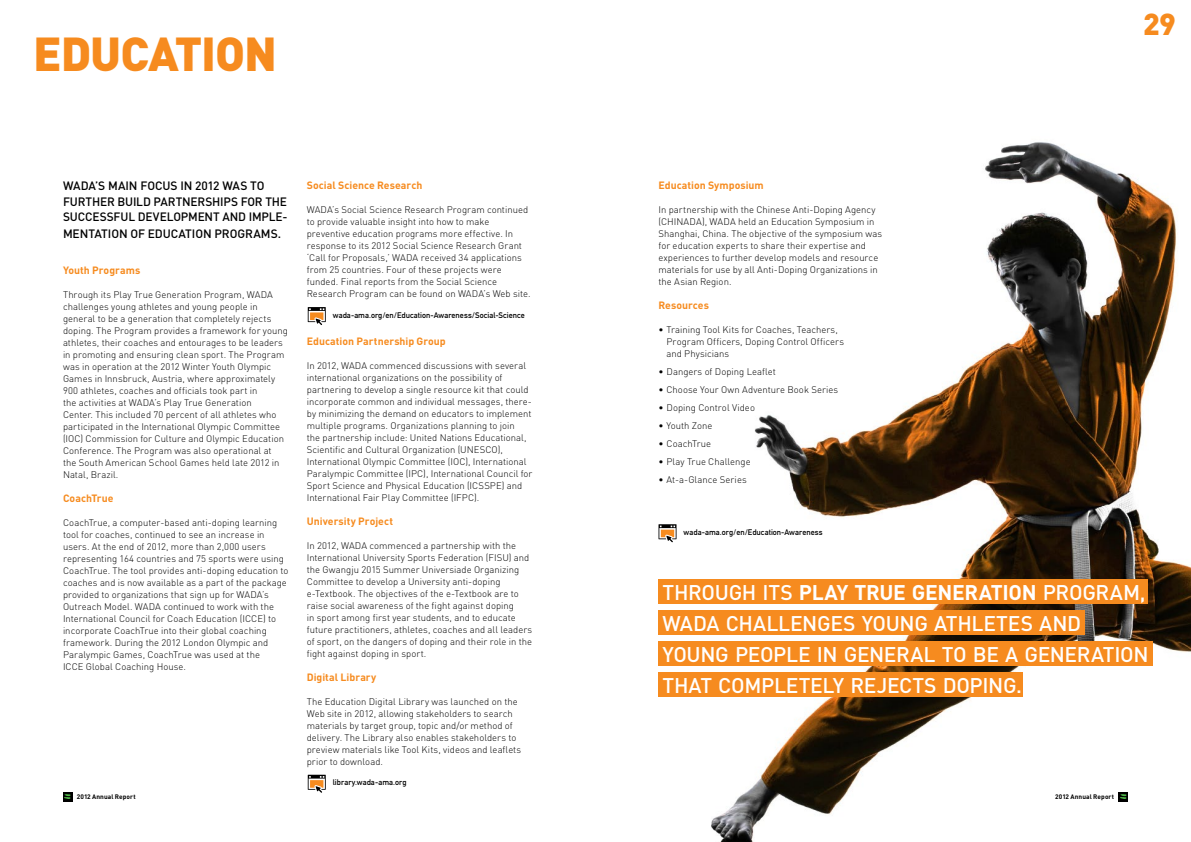
<style>
.page{position:relative;width:1191px;height:842px;background:#fff}
.page>*{position:absolute;margin:0;border:0;box-sizing:border-box;transform-origin:0 0}
.t1{font:900 47px "DIN";color:#f68b1f}
.t2{font:900 30px "DIN";color:#f68b1f}
.t3{font:500 21px/31px "DIN";letter-spacing:-.015em;color:#fff}
.t4{font:500 12px/15.7px "DIN";letter-spacing:-.01em;color:#000}
.t5{font:700 10.5px "DIN";color:#f68b1f}
.t6{font:300 9.5px/12px "DIN";letter-spacing:.005em;color:#000}
.t7{font:8px "DIN Mittelschrift";letter-spacing:.005em;color:#000}
.t8{font:700 6.5px "DIN";letter-spacing:.015em;color:#000}
.s1{font-weight:700}
</style>
<div class="page">
<img style="left:687px;top:142px;width:504px;height:700px">
<svg style="left:658px;top:524px;width:18px;height:18px"></svg>
<div style="left:658px;top:580px;width:489px;height:24px;background:#f68b1f"></div>
<div style="left:658px;top:673px;width:365px;height:24px;background:#f68b1f"></div>
<div style="left:658px;top:642px;width:494px;height:24px;background:#f68b1f"></div>
<div style="left:658px;top:611px;width:426px;height:24px;background:#f68b1f"></div>
<svg style="left:308px;top:307px;width:18px;height:18px"></svg>
<svg style="left:308px;top:775px;width:18px;height:18px"></svg>
<svg style="left:1119px;top:792px;width:9px;height:9px"></svg>
<svg style="left:1119px;top:794px;width:7px;height:5px"></svg>
<div style="left:63px;top:792px;width:9px;height:9px;background:#000"></div>
<svg style="left:64px;top:794px;width:7px;height:5px"></svg>
<h1 class="t1" style="left:33px;top:23px;width:30px">EDUCA</h1>
<h1 class="t1" style="left:175px;top:23px;width:104px">TION</h1>
<p class="t4" style="left:63px;top:177px;width:226px">WADA’S MAIN FOCUS IN 2012 WAS TO<br>FU RTHER BU ILD PARTNERSHIPS FOR THE<br>SUCC</p>
<p class="t4" style="left:63px;top:209px;width:226px;line-height:16.1px;text-indent:29px">ESSFU L DEVELOPMENT AND IMPLE-<br>MENTATION OF EDUC</p>
<p class="t4" style="left:178px;top:225px;width:104px">ATION PROGRAMS.</p>
<p class="t5" style="left:63px;top:263px;width:79px">Youth Programs</p>
<p class="t6" style="left:63px;top:288px;width:226px">Through its Play True Generation Program, WADA challenges young athletes and young people in general to be a generation that completely rejects doping. The Program provides a framework for young athletes, their coaches and entourages to be leaders in promoting and ensuring clean sport. The Program was in operation at the 2012 Winter Youth Olympic Games in Innsbruck, Austria, where approximately 900 athletes, coaches and officials took part in<br>the activities at WADA’s Play True Generation<br>Center. This included 70 percent of all athletes who participated in the International Olympic Committee (IOC) Commission for Culture and Olympic Education Conference. The Program was also operational at<br>the South American School Games held late 2012 in Natal, Brazil.</p>
<p class="t5" style="left:63px;top:491px;width:52px">CoachTrue</p>
<p class="t6" style="left:63px;top:516px;width:227px">CoachTrue, a computer-based anti-doping learning tool for coaches, continued to see an increase in users. At the end of 2012, more than 2,000 users representing 164 countries and 75 sports were using CoachTrue. The tool provides anti-doping education to coaches and is now available as a part of the package provided to organizations that sign up for WADA’s Outreach Model. WADA continued to work with the International Council for Coach Education (ICCE) to incorporate CoachTrue into their global coaching framework. During the 2012 London Olympic and Paralympic Games, CoachTrue was used at the<br>ICCE Global Coaching House.</p>
<p class="t5" style="left:307px;top:178px;width:117px">Social Science Research</p>
<p class="t6" style="left:307px;top:203px;width:225px">WADA’s Social Science Research Program continued to provide valuable insight into how to make preventive education programs more effective. In response to its 2012 Social Science Research Grant ‘Call for Proposals,’ WADA received 34 applications from 25 countries. Four of these projects were funded. Final reports from the Social Science Research Program can be found on WADA’s Web site.</p>
<p class="t5" style="left:307px;top:334px;width:141px">Education Partnership Group</p>
<p class="t6" style="left:307px;top:359px;width:227px">In 2012, WADA commenced discussions with several international organizations on the possibility of partnering to develop a single resource kit that could incorporate common and individual messages, there&shy;by minimizing the demand on educators to implement multiple programs. Organizations planning to join<br>the partnership include: United Nations Educational, Scientific and Cultural Organization (UNESCO), International Olympic Committee (IOC), International Paralympic Committee (IPC), International Council for Sport Science and Physical Education (ICSSPE) and International Fair Play Committee (IFPC).</p>
<p class="t5" style="left:307px;top:514px;width:88px">University Project</p>
<p class="t6" style="left:307px;top:539px;width:227px">In 2012, WADA commenced a partnership with the International University Sports Federation (FISU) and the Gwangju 2015 Summer Universiade Organizing Committee to develop a University anti-doping e-Textbook. The objectives of the e-Textbook are to raise social awareness of the fight against doping<br>in sport among first year students, and to educate future practitioners, athletes, coaches and all leaders of sport, on the dangers of doping and their role in the fight against doping in sport.</p>
<p class="t5" style="left:307px;top:670px;width:71px">Digital Library</p>
<p class="t6" style="left:307px;top:695px;width:216px">The Education Digital Library was launched on the Web site in 2012, allowing stakeholders to search materials by target group, topic and/or method of delivery. The Library also enables stakeholders to preview materials like Tool Kits, videos and leaflets prior to download.</p>
<p class="t7" style="left:333px;top:310px;width:193px">wada-ama.org/en/Education-Awareness/Social-Science</p>
<p class="t7" style="left:333px;top:778px;width:75px">library.wada-ama.org</p>
<p class="t5" style="left:658px;top:178px;width:107px">Education Symposium</p>
<p class="t6" style="left:658px;top:203px;width:225px">In partnership with the Chinese Anti-Doping Agency (CHINADA), WADA held an Education Symposium in Shanghai, China. The objective of the symposium was for education experts to share their expertise and experiences to further develop models and resource materials for use by all Anti-Doping Organizations in the Asian Region.</p>
<p class="t5" style="left:658px;top:298px;width:52px">Resources</p>
<p class="t6" style="left:666px;top:323px;width:179px;text-indent:-8px">• Training Tool Kits for Coaches, Teachers,<br>Program Officers, Doping Control Officers and Physicians</p>
<p class="t6" style="left:658px;top:365px;width:119px">• Dangers of Doping Leaflet</p>
<p class="t6" style="left:658px;top:383px;width:181px">• Choose Your Own Adventure Book Series</p>
<p class="t6" style="left:658px;top:401px;width:98px">• Doping Control Video</p>
<p class="t6" style="left:658px;top:419px;width:56px">• Youth Zone</p>
<p class="t6" style="left:658px;top:437px;width:54px">• CoachTrue</p>
<p class="t6" style="left:658px;top:455px;width:94px">• Play True Challenge</p>
<p class="t6" style="left:658px;top:473px;width:90px">• At-a-Glance Series</p>
<p class="t7" style="left:683px;top:527px;width:140px">wada-ama.org/en/Education-Awareness</p>
<h2 class="t2" style="left:1143px;top:4px;width:34px">29</h2>
<h3 class="t3" style="left:662px;top:576px;width:487px">THROUGH ITS <span class="s1">Play True Generation</span> PROGRAM, WADA CHALLENGES YOU NG ATHLETES AND YOUNG PEOPLE IN GENERAL TO BE A GENERATION THAT COMPLETELY REJECTS DOPING.</h3>
<p class="t8" style="left:77px;top:792px;width:60px">2012 Annual Report</p>
<p class="t8" style="left:1055px;top:792px;width:60px">2012 Annual Report</p>
</div>
